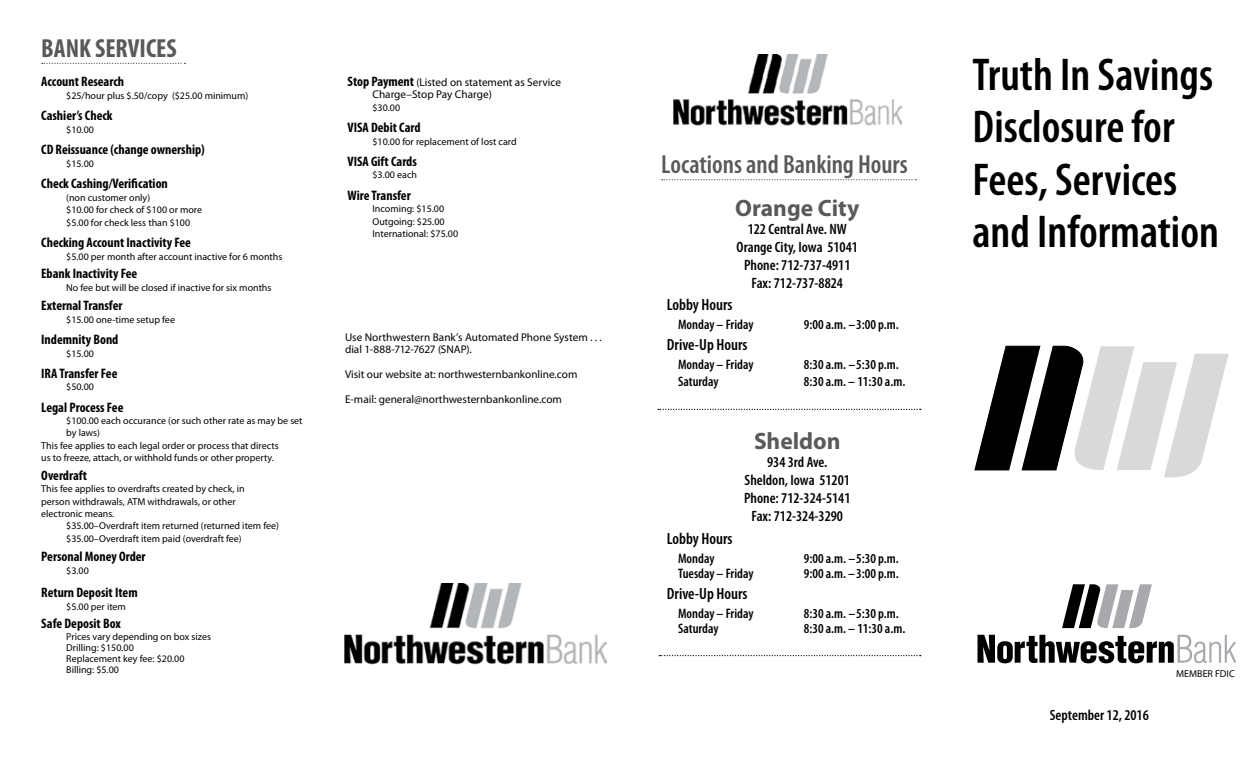
<style>
.page{position:relative;width:1260px;height:765px;background:#fff}
.page>*{position:absolute;margin:0;border:0;box-sizing:border-box;transform-origin:0 0}
.t1{font:600 condensed 46.25px/52.5px "Myriad Pro";color:#000}
.t2{font:600 condensed 26.25px "Myriad Pro";color:#58595b}
.t3{font:700 condensed 26.25px "Myriad Pro";color:#58595b}
.t4{font:700 23.75px "Myriad Pro";color:#58595b}
.t5{font:600 condensed 16.25px "Myriad Pro";color:#000}
.t6{font:600 condensed 15px/18px "Myriad Pro";color:#000;text-align:center}
.t7{font:700 condensed 13.75px "Myriad Pro";color:#000}
.t8{font:600 condensed 13.75px "Myriad Pro";color:#000}
.t9{font:11.25px/12.5px "Myriad Pro";color:#000}
.t10{font:10px/12.5px "Myriad Pro";color:#000}
.s1{font-weight:700;font-stretch:condensed;font-size:13.75px}
</style>
<div class="page">
<svg style="left:662px;top:179px;width:254px;height:1px"></svg>
<svg style="left:978px;top:635px;width:258px;height:28px"></svg>
<svg style="left:1062px;top:584px;width:90px;height:44px"></svg>
<svg style="left:974px;top:345px;width:255px;height:133px"></svg>
<svg style="left:658px;top:409px;width:263px;height:1px"></svg>
<svg style="left:659px;top:655px;width:262px;height:1px"></svg>
<svg style="left:42px;top:63px;width:143px;height:1px"></svg>
<img style="left:674px;top:54px;width:228px;height:72px">
<img style="left:344px;top:583px;width:263px;height:82px">
<h2 class="t3" style="left:41px;top:32px;width:137px">BANK SERVICES</h2>
<h3 class="t7" style="left:41px;top:73px;width:84px">Account Research</h3>
<p class="t10" style="left:66px;top:89px;width:184px">$25/hour plus $.50/copy ($25.00 minimum)</p>
<h3 class="t7" style="left:41px;top:107px;width:73px">Cashier’s Check</h3>
<p class="t10" style="left:66px;top:123px;width:29px">$10.00</p>
<h3 class="t7" style="left:41px;top:141px;width:165px">CD Reissuance (change ownership)</h3>
<p class="t10" style="left:66px;top:157px;width:29px">$15.00</p>
<h3 class="t7" style="left:41px;top:175px;width:128px">Check Cashing/Verification</h3>
<p class="t10" style="left:66px;top:191px;width:137px">(non customer only)<br>$10.00 for check of $100 or more $5.00 for check less than $100</p>
<h3 class="t7" style="left:41px;top:234px;width:151px">Checking Account Inactivity Fee</h3>
<p class="t10" style="left:66px;top:250px;width:218px">$5.00 per month after account inactive for 6 months</p>
<h3 class="t7" style="left:41px;top:265px;width:98px">Ebank Inactivity Fee</h3>
<p class="t10" style="left:66px;top:281px;width:207px">No fee but will be closed if inactive for six months</p>
<h3 class="t7" style="left:41px;top:297px;width:83px">External Transfer</h3>
<p class="t10" style="left:66px;top:313px;width:110px">$15.00 one-time setup fee</p>
<h3 class="t7" style="left:41px;top:331px;width:79px">Indemnity Bond</h3>
<p class="t10" style="left:66px;top:347px;width:29px">$15.00</p>
<h3 class="t7" style="left:41px;top:365px;width:78px">IRA Transfer Fee</h3>
<p class="t10" style="left:66px;top:381px;width:29px">$50.00</p>
<h3 class="t7" style="left:41px;top:398px;width:84px">Legal Process Fee</h3>
<p class="t10" style="left:66px;top:414px;width:238px">$100.00 each occurance (or such other rate as may be set</p>
<p class="t10" style="left:66px;top:427px;width:35px">by laws)</p>
<p class="t10" style="left:41px;top:439px;width:239px">This fee applies to each legal order or process that directs</p>
<p class="t10" style="left:41px;top:451px;width:234px">us to freeze, attach, or withhold funds or other property.</p>
<h3 class="t7" style="left:41px;top:467px;width:48px">Overdraft</h3>
<p class="t10" style="left:41px;top:482px;width:205px">This fee applies to overdrafts created by check, in person withdrawals, ATM withdrawals, or other electronic means.</p>
<p class="t10" style="left:66px;top:519px;width:214px">$35.00–Overdraft item returned (returned item fee) $35.00–Overdraft item paid (overdraft fee)</p>
<h3 class="t7" style="left:41px;top:548px;width:106px">Personal Money Order</h3>
<p class="t10" style="left:66px;top:564px;width:24px">$3.00</p>
<h3 class="t7" style="left:41px;top:584px;width:98px">Return Deposit Item</h3>
<p class="t10" style="left:66px;top:600px;width:61px">$5.00 per item</p>
<h3 class="t7" style="left:41px;top:615px;width:81px">Safe Deposit Box</h3>
<p class="t10" style="left:66px;top:631px;width:146px;line-height:11.2px">Prices vary depending on box sizes<br>Drilling: $150.00<br>Replacement key fee: $20.00<br>Billing: $5.00</p>
<p class="t9" style="left:373px;top:76px;width:190px;text-indent:-25px"><span class="s1">Stop Payment</span> (Listed on statement as Service<br>Charge–Stop Pay Charge)</p>
<p class="t10" style="left:372px;top:101px;width:29px">$30.00</p>
<h3 class="t7" style="left:348px;top:119px;width:75px">VISA Debit Card</h3>
<p class="t10" style="left:372px;top:135px;width:146px">$10.00 for replacement of lost card</p>
<h3 class="t7" style="left:348px;top:153px;width:71px">VISA Gift Cards</h3>
<p class="t10" style="left:372px;top:169px;width:46px">$3.00 each</p>
<h3 class="t7" style="left:348px;top:187px;width:65px">Wire Transfer</h3>
<p class="t10" style="left:372px;top:202px;width:87px">Incoming: $15.00<br>Outgoing: $25.00<br>International: $75.00</p>
<p class="t9" style="left:345px;top:331px;width:258px">Use Northwestern Bank’s Automated Phone System . . . dial 1-888-712-7627 (SNAP).</p>
<p class="t9" style="left:345px;top:368px;width:234px">Visit our website at: northwesternbankonline.com</p>
<p class="t9" style="left:345px;top:393px;width:218px">E-mail: general@northwesternbankonline.com</p>
<h2 class="t2" style="left:661px;top:149px;width:248px">Locations and Banking Hours</h2>
<h3 class="t4" style="left:735px;top:192px;width:126px">Orange City</h3>
<h3 class="t6" style="left:737px;top:220px;width:123px">122 Central Ave. NW<br>Orange City, Iowa 51041<br>Phone: 712-737-4911<br>Fax: 712-737-8824</h3>
<h3 class="t5" style="left:667px;top:295px;width:67px">Lobby Hours</h3>
<h3 class="t8" style="left:678px;top:316px;width:77px">Monday – Friday</h3>
<h3 class="t8" style="left:804px;top:316px;width:96px">9:00 a.m. –3:00 p.m.</h3>
<h3 class="t5" style="left:667px;top:335px;width:82px">Drive-Up Hours</h3>
<h3 class="t8" style="left:678px;top:356px;width:77px">Monday – Friday</h3>
<h3 class="t8" style="left:804px;top:356px;width:96px">8:30 a.m. –5:30 p.m.</h3>
<h3 class="t8" style="left:678px;top:373px;width:42px">Saturday</h3>
<h3 class="t8" style="left:804px;top:373px;width:103px">8:30 a.m. – 11:30 a.m.</h3>
<h3 class="t4" style="left:754px;top:426px;width:88px">Sheldon</h3>
<h3 class="t6" style="left:744px;top:453px;width:108px">934 3rd Ave.<br>Sheldon, Iowa 51201<br>Phone: 712-324-5141<br>Fax: 712-324-3290</h3>
<h3 class="t5" style="left:667px;top:529px;width:67px">Lobby Hours</h3>
<h3 class="t8" style="left:678px;top:550px;width:38px">Monday</h3>
<h3 class="t8" style="left:804px;top:550px;width:96px">9:00 a.m. –5:30 p.m.</h3>
<h3 class="t8" style="left:678px;top:565px;width:77px">Tuesday – Friday</h3>
<h3 class="t8" style="left:804px;top:565px;width:96px">9:00 a.m. –3:00 p.m.</h3>
<h3 class="t5" style="left:667px;top:584px;width:82px">Drive-Up Hours</h3>
<h3 class="t8" style="left:678px;top:605px;width:77px">Monday – Friday</h3>
<h3 class="t8" style="left:804px;top:605px;width:96px">8:30 a.m. –5:30 p.m.</h3>
<h3 class="t8" style="left:678px;top:620px;width:42px">Saturday</h3>
<h3 class="t8" style="left:804px;top:620px;width:103px">8:30 a.m. – 11:30 a.m.</h3>
<h1 class="t1" style="left:972px;top:47px;width:248px">Truth In Savings<br>Disclosure for<br>Fees, Services and Information</h1>
<h3 class="t6" style="left:1050px;top:705px;width:101px">September 12, 2016</h3>
<p class="t10" style="left:1176px;top:667px;width:60px">MEMBER FDIC</p>
</div>
